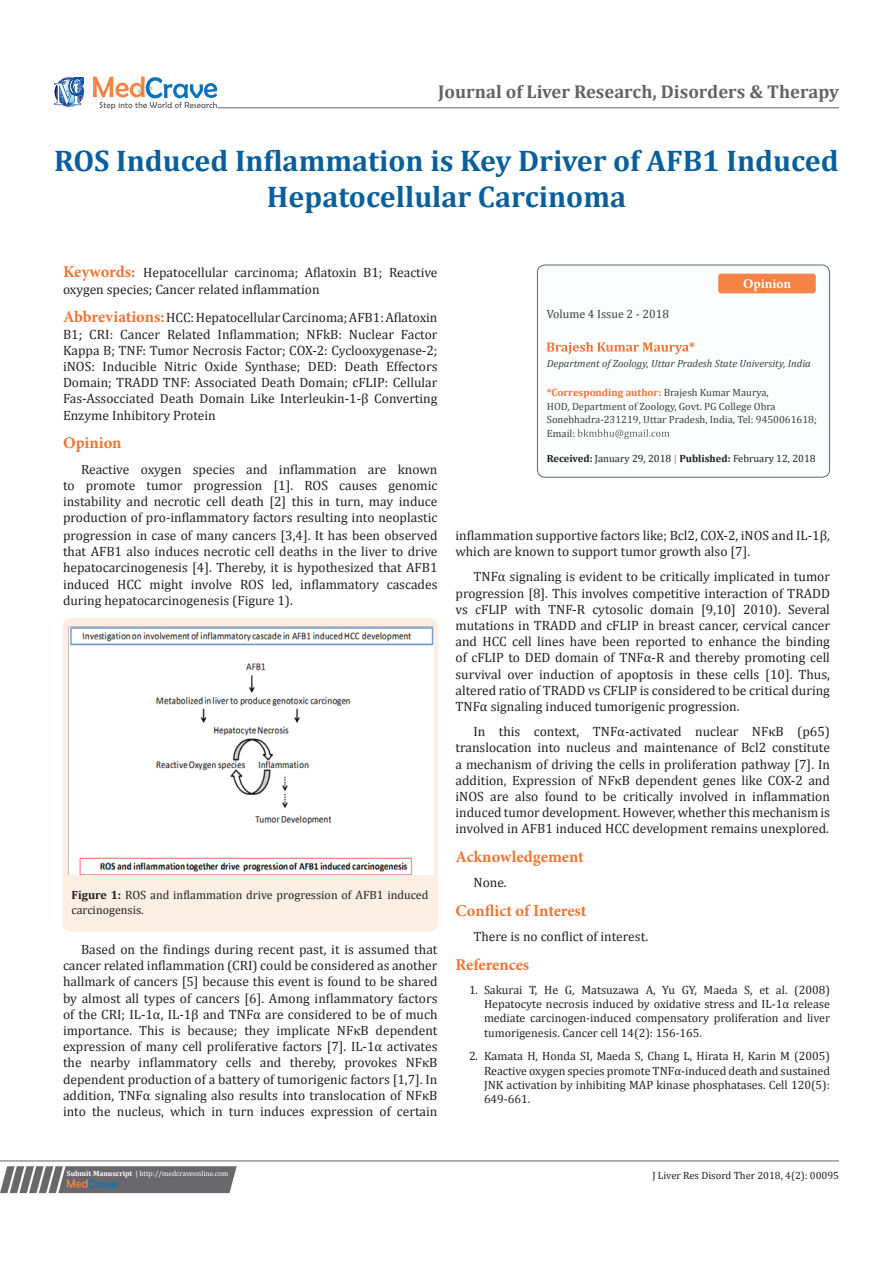
<style>
.page{position:relative;width:893px;height:1263px;background:#fff}
.page>*{position:absolute;margin:0;border:0;box-sizing:border-box;transform-origin:0 0}
.t1{font:700 30px/36px "Cambria";color:#085f9c;text-align:center}
.t2{font:700 18.6px "Cambria";color:#636366}
.List_Paragraph{font:700 16.5px "Minion Pro";color:#f37331}
.List_Paragraph-2{font:13.5px/16.2px "Cambria";color:#231f20;text-align:justify}
.t3{font:700 13.5px "Minion Pro";color:#fff}
.t4{font:12px/14.4px "Cambria";color:#231f20;text-align:justify}
.t5{font:12px "Cambria";color:#3e3e3f}
.t6{font:10.5px/13.5px "Cambria";color:#3e3e3f}
.t7{font:10.5px "Cambria";color:#231f20}
.t8{font:italic 10.5px "Cambria";color:#3e3e3f}
.t9{font:7.5px "Cambria";color:#fff}
.s1{font-family:"Minion Pro";font-weight:700;font-size:16.5px;color:#f37331}
.s2{font-weight:700}
.s3{font-weight:700;color:#f37331}
.s4{font-weight:700;color:#f58345}
</style>
<div class="page">
<svg style="left:54px;top:77px;width:30px;height:30px"></svg>
<svg style="left:93px;top:77px;width:124px;height:32px"></svg>
<svg style="left:0;top:1166px;width:237px;height:27px;background:#78787a"></svg>
<hr style="left:0;top:1161px;width:839px;height:1px;background:#626465">
<hr style="left:218px;top:108px;width:621px;height:1px;background:#626465">
<div style="left:537px;top:265px;width:293px;height:212px;background:#fbfdfe;border-radius:8px"></div>
<svg style="left:547px;top:342px;width:147px;height:12px"></svg>
<svg style="left:577px;top:429px;width:92px;height:10px"></svg>
<div style="left:537px;top:265px;width:293px;height:213px;border:1px solid #626465;border-radius:8px"></div>
<div style="left:718px;top:274px;width:98px;height:19px;background:#f58345;border-radius:3px"></div>
<div style="left:62px;top:618px;width:376px;height:314px;background:#fdeee3;border-radius:9px"></div>
<img style="left:69px;top:626px;width:365px;height:249px">
<p class="t2" style="left:438px;top:79px;width:402px">Journal of Liver Research, Disorders &amp; Therapy</p>
<p class="t1" style="left:54px;top:142px;width:786px">ROS Induced Inflammation is Key Driver of AFB1 Induced<br>Hepatocellular Carcinoma</p>
<p class="List_Paragraph-2" style="left:63px;top:265px;width:376px"><span class="s1">Keywords:</span> Hepatocellular carcinoma; Aflatoxin B1; Reactive oxygen species; Cancer related inflammation</p>
<p class="List_Paragraph-2" style="left:63px;top:310px;width:376px"><span class="s1">Abbreviations:</span> HCC: Hepatocellular Carcinoma; AFB1: Aflatoxin B1; CRI: Cancer Related Inflammation; NFkB: Nuclear Factor Kappa B; TNF: Tumor Necrosis Factor; COX-2: Cyclooxygenase-2; iNOS: Inducible Nitric Oxide Synthase; DED: Death Effectors Domain; TRADD TNF: Associated Death Domain; cFLIP: Cellular Fas-Assocciated Death Domain Like Interleukin-1-β Converting Enzyme Inhibitory Protein</p>
<p class="List_Paragraph" style="left:63px;top:432px;width:60px">Opinion</p>
<p class="List_Paragraph-2" style="left:63px;top:461px;width:376px;text-indent:18px">Reactive oxygen species and inflammation are known to promote tumor progression [1]. ROS causes genomic instability and necrotic cell death [2] this in turn, may induce production of pro-inflammatory factors resulting into neoplastic</p>
<p class="List_Paragraph-2" style="left:63px;top:527px;width:376px">progression in case of many cancers [3,4]. It has been observed that AFB1 also induces necrotic cell deaths in the liver to drive hepatocarcinogenesis [4]. Thereby, it is hypothesized that AFB1 induced HCC might involve ROS led, inflammatory cascades during hepatocarcinogenesis (Figure 1).</p>
<p class="t4" style="left:71px;top:888px;width:359px"><span class="s2">Figure 1:</span> ROS and inflammation drive progression of AFB1 induced carcinogensis.</p>
<p class="List_Paragraph-2" style="left:63px;top:941px;width:376px;text-indent:18px">Based on the findings during recent past, it is assumed that cancer related inflammation (CRI) could be considered as another hallmark of cancers [5] because this event is found to be shared by almost all types of cancers [6]. Among inflammatory factors of the CRI; IL-1α, IL-1β and TNFα are considered to be of much importance. This is because; they implicate NFκB dependent expression of many cell proliferative factors [7]. IL-1α activates the nearby inflammatory cells and thereby, provokes NFκB dependent production of a battery of tumorigenic factors [1,7]. In addition, TNFα signaling also results into translocation of NFκB into the nucleus, which in turn induces expression of certain</p>
<p class="t5" style="left:547px;top:307px;width:124px">Volume 4 Issue 2 - 2018</p>
<p class="t3" style="left:743px;top:275px;width:49px">Opinion</p>
<p class="t8" style="left:547px;top:356px;width:265px">Department of Zoology, Uttar Pradesh State University, India</p>
<p class="t6" style="left:547px;top:386px;width:272px"><span class="s3">*Corresponding author:</span> Brajesh Kumar Maurya,<br>HOD, Department of Zoology, Govt. PG College Obra Sonebhadra-231219, Uttar Pradesh, India, Tel: 9450061618; Email:</p>
<p class="t7" style="left:547px;top:452px;width:270px"><span class="s2">Received:</span> January 29, 2018 <span class="s4">|</span> <span class="s2">Published:</span> February 12, 2018</p>
<p class="List_Paragraph-2" style="left:455px;top:527px;width:376px">inflammation supportive factors like; Bcl2, COX-2, iNOS and IL-1β, which are known to support tumor growth also [7].</p>
<p class="List_Paragraph-2" style="left:455px;top:569px;width:376px;text-indent:18px">TNFα signaling is evident to be critically implicated in tumor progression [8]. This involves competitive interaction of TRADD vs cFLIP with TNF-R cytosolic domain [9,10] 2010). Several mutations in TRADD and cFLIP in breast cancer, cervical cancer and HCC cell lines have been reported to enhance the binding of cFLIP to DED domain of TNFα-R and thereby promoting cell survival over induction of apoptosis in these cells [10]. Thus, altered ratio of TRADD vs CFLIP is considered to be critical during TNFα signaling induced tumorigenic progression.</p>
<p class="List_Paragraph-2" style="left:455px;top:723px;width:376px;text-indent:18px">In this context, TNFα-activated nuclear NFκB (p65) translocation into nucleus and maintenance of Bcl2 constitute a mechanism of driving the cells in proliferation pathway [7]. In addition, Expression of NFκB dependent genes like COX-2 and iNOS are also found to be critically involved in inflammation induced tumor development. However, whether this mechanism is involved in AFB1 induced HCC development remains unexplored.</p>
<p class="List_Paragraph" style="left:455px;top:845px;width:130px">Acknowledgement</p>
<p class="List_Paragraph-2" style="left:473px;top:875px;width:35px">None.</p>
<p class="List_Paragraph" style="left:455px;top:899px;width:132px">Conflict of Interest</p>
<p class="List_Paragraph-2" style="left:473px;top:929px;width:176px">There is no conflict of interest.</p>
<p class="List_Paragraph" style="left:455px;top:953px;width:75px">References</p>
<p class="t4" style="left:484px;top:982px;width:347px;text-indent:-15px">1. Sakurai T, He G, Matsuzawa A, Yu GY, Maeda S, et al. (2008)<br>Hepatocyte necrosis induced by oxidative stress and IL-1α release mediate carcinogen-induced compensatory proliferation and liver tumorigenesis. Cancer cell 14(2): 156-165.</p>
<p class="t4" style="left:484px;top:1049px;width:347px;text-indent:-15px">2. Kamata H, Honda SI, Maeda S, Chang L, Hirata H, Karin M (2005)<br>Reactive oxygen species promote TNFα-induced death and sustained JNK activation by inhibiting MAP kinase phosphatases. Cell 120(5):<br>649-661.</p>
<p class="t9" style="left:67px;top:1169px;width:163px"><span class="s2">Submit Manuscript</span> | http://medcraveonline.com</p>
<p class="t7" style="left:652px;top:1169px;width:188px">J Liver Res Disord Ther 2018, 4(2): 00095</p>
</div>
